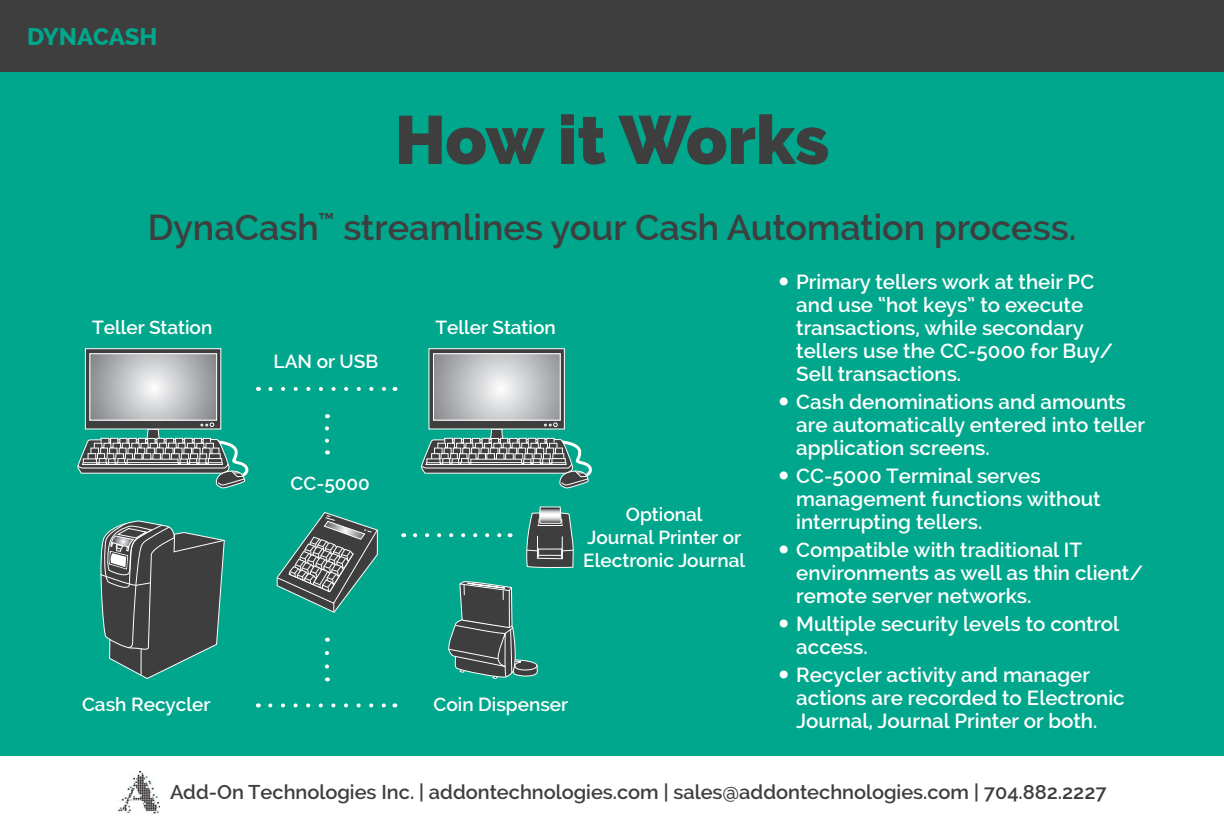
<style>
.page{position:relative;width:1224px;height:828px;background:#fff}
.page>*{position:absolute;margin:0;border:0;box-sizing:border-box;transform-origin:0 0}
.t1{font:900 68px "Raleway";letter-spacing:-.005em;color:#3e3e3f}
.t2{font:600 36px "Raleway";color:#3e3e3f}
.t3{font:800 24px "Raleway";color:#00a78c}
.t4{font:600 20.4px/23px "Raleway";color:#fff}
.t5{font:600 20px "Raleway";color:#3e3e3f}
.t6{font:600 19px/22.8px "Raleway";color:#fff;text-align:center}
</style>
<div class="page">
<div style="left:0;top:18px;width:1224px;height:810px;background:#00a78c"></div>
<svg style="left:276px;top:512px;width:102px;height:101px"></svg>
<svg style="left:100px;top:521px;width:125px;height:158px"></svg>
<svg style="left:448px;top:581px;width:90px;height:98px"></svg>
<svg style="left:429px;top:348px;width:136px;height:75px;background:#6c6e6f"></svg>
<svg style="left:435px;top:355px;width:123px;height:63px;background:#c0c1c4"></svg>
<div style="left:433px;top:353px;width:127px;height:67px;border:1px solid #fff"></div>
<svg style="left:421px;top:423px;width:171px;height:66px"></svg>
<svg style="left:85px;top:348px;width:136px;height:75px;background:#6d6f70"></svg>
<svg style="left:92px;top:355px;width:123px;height:63px;background:#babbbe"></svg>
<div style="left:90px;top:353px;width:127px;height:67px;border:1px solid #fff"></div>
<svg style="left:77px;top:423px;width:172px;height:66px"></svg>
<svg style="left:270px;top:387px;width:116px;height:4px"></svg>
<svg style="left:325px;top:428px;width:4px;height:26px"></svg>
<svg style="left:526px;top:506px;width:48px;height:62px;background:#5d7370"></svg>
<svg style="left:415px;top:533px;width:87px;height:4px"></svg>
<svg style="left:325px;top:653px;width:4px;height:28px"></svg>
<svg style="left:270px;top:703px;width:116px;height:4px"></svg>
<div style="left:0;top:756px;width:1224px;height:72px;background:#fff"></div>
<img style="left:118px;top:772px;width:41px;height:41px">
<div style="left:0;top:0;width:1224px;height:72px;background:#3e3e3f"></div>
<p class="t3" style="left:27px;top:22px;width:132px">DYNACASH</p>
<h1 class="t1" style="left:395px;top:101px;width:436px">How it Works</h1>
<h2 class="t2" style="left:148px;top:206px;width:930px">DynaCash<sup>™</sup> streamlines your Cash Automation process.</h2>
<p class="t6" style="left:92px;top:316px;width:122px">Teller Station</p>
<p class="t6" style="left:274px;top:350px;width:106px">LAN or USB</p>
<p class="t6" style="left:291px;top:472px;width:81px">CC-5000</p>
<p class="t6" style="left:436px;top:316px;width:122px">Teller Station</p>
<p class="t6" style="left:583px;top:503px;width:163px">Optional<br>Journal Printer or<br>Electronic Journal</p>
<p class="t6" style="left:82px;top:693px;width:130px">Cash Recycler</p>
<p class="t6" style="left:434px;top:693px;width:136px">Coin Dispenser</p>
<p class="t4" style="left:796px;top:270px;width:318px">Primary tellers work at their PC and use “hot keys” to execute transactions, while secondary tellers use the CC-5000 for Buy/<br>Sell transactions.</p>
<p class="t4" style="left:796px;top:390px;width:350px">Cash denominations and amounts are automatically entered into teller application screens.</p>
<p class="t4" style="left:796px;top:464px;width:306px">CC-5000 Terminal serves management functions without interrupting tellers.</p>
<p class="t4" style="left:796px;top:538px;width:348px">Compatible with traditional IT environments as well as thin client/ remote server networks.</p>
<p class="t4" style="left:796px;top:612px;width:325px">Multiple security levels to control access.</p>
<p class="t4" style="left:796px;top:663px;width:330px">Recycler activity and manager actions are recorded to Electronic<br>Journal, Journal Printer or both.</p>
<p class="t5" style="left:170px;top:780px;width:938px">Add-On Technologies Inc. | addontechnologies.com | sales@addontechnologies.com | 704.882.2227</p>
</div>
